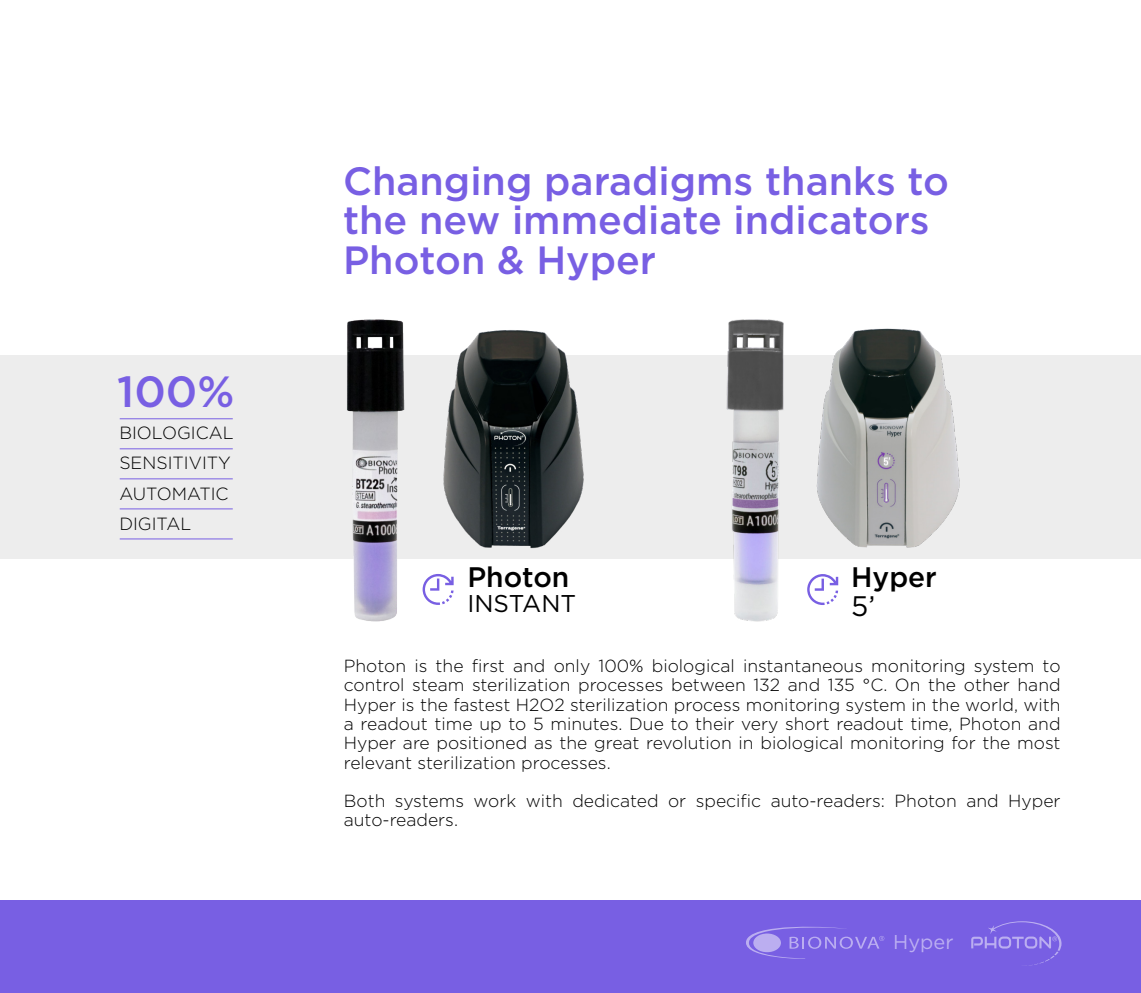
<style>
.page{position:relative;width:1141px;height:993px;background:#fff}
.page>*{position:absolute;margin:0;border:0;box-sizing:border-box;transform-origin:0 0}
.t1{font:500 43.57px "Gotham";color:#785fe3}
.t2{font:500 39.38px/39.4px "Gotham";color:#785fe3}
.t3{font:500 28.18px "Gotham";color:#000}
.t4{font:28.18px "Gotham";color:#000}
.t5{font:24.15px "Gotham";color:#000}
.t6{font:19.95px "Gotham";color:#fff}
.t7{font:300 17.68px/30.4px "Gotham";color:#000}
.t8{font:300 17.5px/19.2px "Gotham";color:#000;text-align:justify}
</style>
<div class="page">
<div style="left:0;top:355px;width:1141px;height:203px;background:#ededed"></div>
<div style="left:0;top:900px;width:1141px;height:92px;background:#785fe3"></div>
<img style="left:443px;top:330px;width:141px;height:219px">
<img style="left:850px;top:328px;width:110px;height:220px">
<img style="left:338px;top:319px;width:76px;height:303px">
<img style="left:662px;top:319px;width:188px;height:303px">
<svg style="left:423px;top:574px;width:31px;height:30px"></svg>
<svg style="left:807px;top:574px;width:31px;height:31px"></svg>
<svg style="left:746px;top:926px;width:138px;height:32px"></svg>
<svg style="left:971px;top:921px;width:90px;height:45px"></svg>
<hr style="left:120px;top:418px;width:113px;height:1px;background:#785fe3">
<hr style="left:120px;top:448px;width:113px;height:1px;background:#785fe3">
<hr style="left:120px;top:478px;width:113px;height:1px;background:#785fe3">
<hr style="left:120px;top:508px;width:113px;height:1px;background:#785fe3">
<hr style="left:120px;top:538px;width:113px;height:1px;background:#785fe3">
<h1 class="t1" style="left:117px;top:362px;width:119px">100%</h1>
<p class="t7" style="left:119px;top:416px;width:116px">BIOLOGICAL<br>SENSITIVITY<br>AUTOMATIC<br>DIGITAL</p>
<h2 class="t2" style="left:343px;top:161px;width:607px">Changing paradigms thanks to the new immediate indicators<br>Photon &amp; Hyper</h2>
<h3 class="t3" style="left:467px;top:558px;width:104px">Photon</h3>
<h3 class="t5" style="left:467px;top:588px;width:110px">INSTANT</h3>
<h3 class="t3" style="left:851px;top:558px;width:87px">Hyper</h3>
<h3 class="t4" style="left:851px;top:587px;width:26px">5’</h3>
<p class="t8" style="left:344px;top:655px;width:718px">Photon is the first and only 100% biological instantaneous monitoring system to control steam sterilization processes between 132 and 135 °C. On the other hand Hyper is the fastest H2O2 sterilization process monitoring system in the world, with a readout time up to 5 minutes. Due to their very short readout time, Photon and Hyper are positioned as the great revolution in biological monitoring for the most relevant sterilization processes.</p>
<p class="t8" style="left:344px;top:790px;width:718px">Both systems work with dedicated or specific auto-readers: Photon and Hyper auto-readers.</p>
<p class="t6" style="left:893px;top:928px;width:62px">Hyper</p>
</div>
